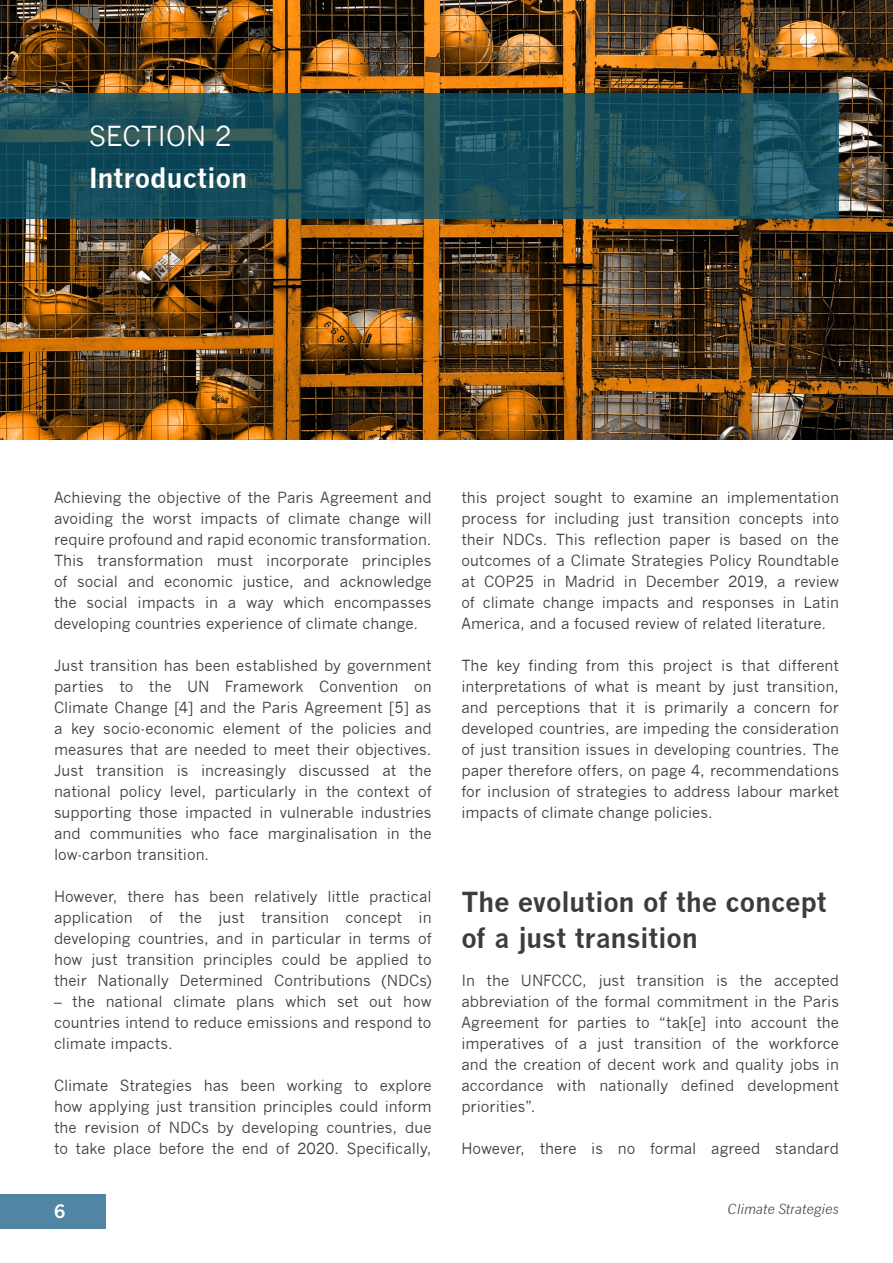
<style>
.page{position:relative;width:893px;height:1263px;background:#fff}
.page>*{position:absolute;margin:0;border:0;box-sizing:border-box;transform-origin:0 0}
.t1{font:700 27px/36px "News Gothic";letter-spacing:-.01em;color:#3c3c3b}
.t2{font:700 27px "News Gothic";color:#fff}
.t3{font:27px "News Gothic";color:#fff}
.t4{font:700 18px "News Gothic";color:#fff}
.t5{font:15px/21px "News Gothic";color:#3c3c3b;text-align:justify}
.t6{font:italic 13.5px "News Gothic";color:#434343}
</style>
<div class="page">
<img style="left:0;top:0;width:893px;height:439px">
<div style="left:0;top:1194px;width:106px;height:34px;background:#5085a4"></div>
<svg style="left:0;top:94px;width:839px;height:125px;background:#1a4f5c"></svg>
<h1 class="t3" style="left:88px;top:120px;width:145px">SECTION 2</h1>
<h1 class="t2" style="left:88px;top:161px;width:160px">Introduction</h1>
<p class="t5" style="left:54px;top:487px;width:379px">Achieving the objective of the Paris Agreement and avoiding the worst impacts of climate change will require profound and rapid economic transformation.<br>This transformation must incorporate principles of social and economic justice, and acknowledge the social impacts in a way which encompasses developing countries experience of climate change.</p>
<p class="t5" style="left:54px;top:655px;width:379px">Just transition has been established by government parties to the UN Framework Convention on Climate Change [4] and the Paris Agreement [5] as a key socio-economic element of the policies and measures that are needed to meet their objectives.<br>Just transition is increasingly discussed at the national policy level, particularly in the context of supporting those impacted in vulnerable industries and communities who face marginalisation in the low-carbon transition.</p>
<p class="t5" style="left:54px;top:886px;width:379px">However, there has been relatively little practical application of the just transition concept in developing countries, and in particular in terms of how just transition principles could be applied to their Nationally Determined Contributions (NDCs)</p>
<p class="t5" style="left:54px;top:991px;width:379px">– the national climate plans which set out how countries intend to reduce emissions and respond to climate impacts.</p>
<p class="t5" style="left:54px;top:1075px;width:379px">Climate Strategies has been working to explore how applying just transition principles could inform the revision of NDCs by developing countries, due to take place before the end of 2020. Specifically,</p>
<p class="t5" style="left:461px;top:487px;width:379px">this project sought to examine an implementation process for including just transition concepts into their NDCs. This reflection paper is based on the outcomes of a Climate Strategies Policy Roundtable at COP25 in Madrid in December 2019, a review of climate change impacts and responses in Latin America, and a focused review of related literature.</p>
<p class="t5" style="left:461px;top:655px;width:379px">The key finding from this project is that different interpretations of what is meant by just transition, and perceptions that it is primarily a concern for developed countries, are impeding the consideration of just transition issues in developing countries. The paper therefore offers, on page 4, recommendations for inclusion of strategies to address labour market impacts of climate change policies.</p>
<h1 class="t1" style="left:461px;top:884px;width:367px">The evolution of the concept of a just transition</h1>
<p class="t5" style="left:461px;top:970px;width:379px">In the UNFCCC, just transition is the accepted abbreviation of the formal commitment in the Paris Agreement for parties to “tak[e] into account the imperatives of a just transition of the workforce and the creation of decent work and quality jobs in accordance with nationally defined development priorities”.</p>
<p class="t5" style="left:461px;top:1138px;width:379px">However, there is no formal agreed standard</p>
<p class="t4" style="left:54px;top:1200px;width:13px">6</p>
<p class="t6" style="left:727px;top:1201px;width:113px">Climate Strategies</p>
</div>
